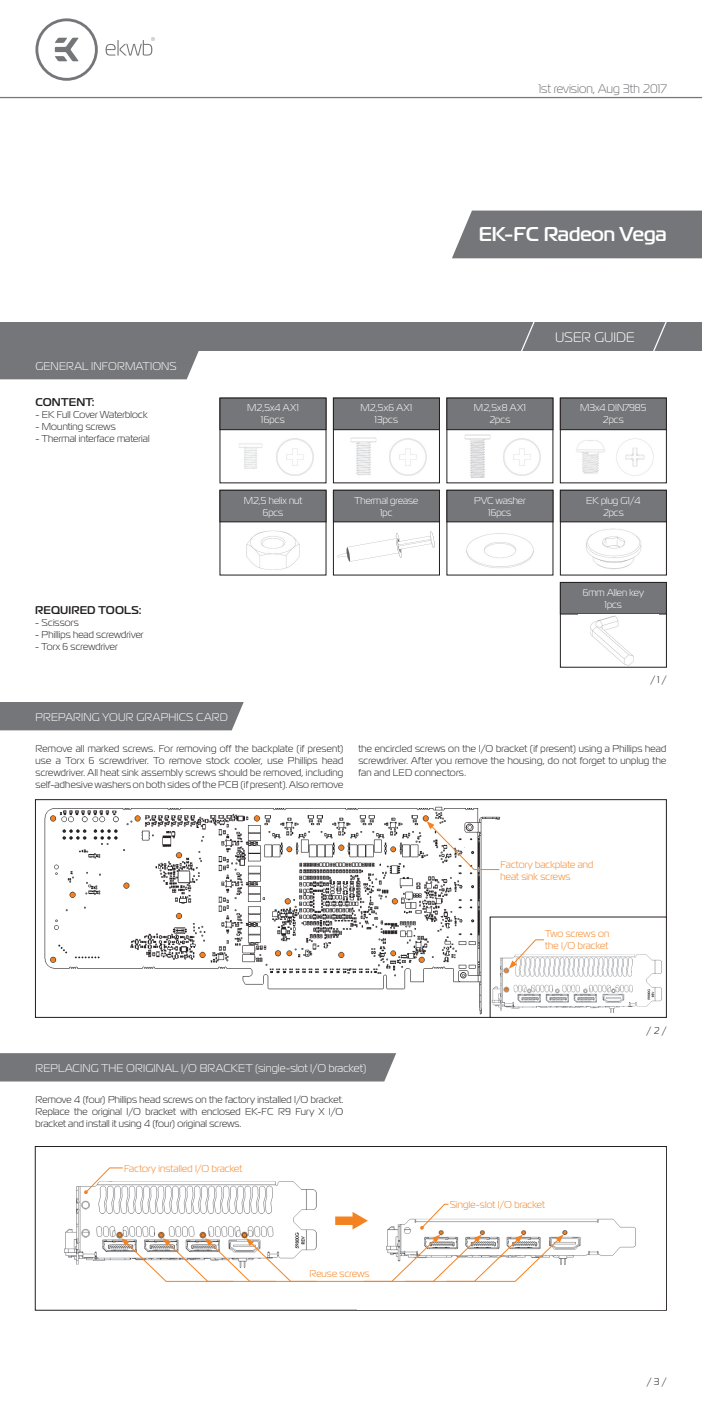
<style>
.page{position:relative;width:702px;height:1404px;background:#fff}
.page>*{position:absolute;margin:0;border:0;box-sizing:border-box;transform-origin:0 0}
.t1{font:700 20px "Magistral";color:#fff}
.t2{font:13.75px "Magistral";color:#fff}
.t3{font:12.5px "Magistral";letter-spacing:.005em;color:#757679}
.t4{font:11.25px "Magistral";letter-spacing:.015em;color:#fff}
.t5{font:700 11.25px "Magistral";letter-spacing:.015em;color:#231f20}
.t6{font:10px/12px "Magistral";letter-spacing:.015em;color:#231f20;text-align:justify}
.t7{font:10px/12px "Magistral";color:#fff;text-align:center}
.t8{font:10px/12px "Magistral";letter-spacing:.015em;color:#f58220}
</style>
<div class="page">
<img style="left:64px;top:1181px;width:253px;height:84px">
<div style="left:35px;top:1146px;width:631px;height:164px;border:1px solid #231f20"></div>
<img style="left:563px;top:1148px;width:102px;height:160px">
<hr style="left:0;top:97px;width:702px;height:1px;background:#757679">
<div style="left:452px;top:210px;width:250px;height:48px;background:#757679"></div>
<div style="left:0;top:322px;width:702px;height:29px;background:#757679"></div>
<svg style="left:521px;top:322px;width:14px;height:29px"></svg>
<svg style="left:653px;top:322px;width:14px;height:29px"></svg>
<div style="left:0;top:351px;width:199px;height:28px;background:#757679"></div>
<div style="left:0;top:1053px;width:396px;height:28px;background:#757679"></div>
<svg style="left:84px;top:1167px;width:40px;height:26px"></svg>
<svg style="left:337px;top:531px;width:98px;height:30px"></svg>
<div style="left:333px;top:490px;width:106px;height:32px;background:#757679"></div>
<div style="left:333px;top:490px;width:106px;height:32px;border:1px solid #231f20"></div>
<div style="left:560px;top:490px;width:106px;height:32px;background:#757679"></div>
<div style="left:560px;top:490px;width:106px;height:32px;border:1px solid #231f20"></div>
<img style="left:586px;top:528px;width:56px;height:41px">
<div style="left:220px;top:490px;width:106px;height:32px;background:#757679"></div>
<div style="left:220px;top:490px;width:106px;height:32px;border:1px solid #231f20"></div>
<img style="left:246px;top:530px;width:54px;height:40px">
<div style="left:220px;top:398px;width:106px;height:31px;background:#757679"></div>
<div style="left:220px;top:398px;width:106px;height:32px;border:1px solid #231f20"></div>
<img style="left:239px;top:443px;width:24px;height:26px">
<img style="left:276px;top:438px;width:38px;height:38px">
<div style="left:447px;top:490px;width:106px;height:32px;background:#757679"></div>
<div style="left:446px;top:490px;width:107px;height:32px;border:1px solid #231f20"></div>
<img style="left:466px;top:533px;width:68px;height:35px">
<div style="left:0;top:702px;width:244px;height:28px;background:#757679"></div>
<img style="left:44px;top:806px;width:457px;height:209px">
<div style="left:35px;top:799px;width:631px;height:218px;border:1px solid #231f20"></div>
<svg style="left:426px;top:821px;width:74px;height:49px"></svg>
<img style="left:492px;top:918px;width:170px;height:97px">
<svg style="left:509px;top:938px;width:36px;height:30px"></svg>
<div style="left:333px;top:398px;width:106px;height:31px;background:#757679"></div>
<div style="left:333px;top:398px;width:106px;height:32px;border:1px solid #231f20"></div>
<img style="left:350px;top:437px;width:27px;height:38px">
<img style="left:389px;top:438px;width:38px;height:38px">
<div style="left:447px;top:398px;width:106px;height:31px;background:#757679"></div>
<div style="left:446px;top:398px;width:107px;height:32px;border:1px solid #231f20"></div>
<img style="left:464px;top:434px;width:27px;height:44px">
<img style="left:503px;top:438px;width:38px;height:38px">
<div style="left:560px;top:398px;width:106px;height:31px;background:#757679"></div>
<div style="left:560px;top:398px;width:106px;height:32px;border:1px solid #231f20"></div>
<img style="left:576px;top:440px;width:29px;height:34px">
<img style="left:616px;top:438px;width:38px;height:38px">
<div style="left:560px;top:582px;width:106px;height:32px;background:#757679"></div>
<div style="left:560px;top:582px;width:106px;height:32px;border:1px solid #231f20"></div>
<img style="left:590px;top:615px;width:44px;height:50px">
<svg style="left:35px;top:18px;width:63px;height:63px"></svg>
<svg style="left:106px;top:37px;width:49px;height:19px"></svg>
<svg style="left:121px;top:1203px;width:442px;height:79px"></svg>
<p class="t3" style="left:538px;top:81px;width:129px">1st revision, Aug 3th 2017</p>
<h1 class="t1" style="left:478px;top:221px;width:189px">EK-FC Radeon Vega</h1>
<p class="t4" style="left:35px;top:359px;width:143px">GENERAL INFORMATIONS</p>
<p class="t5" style="left:35px;top:394px;width:61px">CONTENT:</p>
<p class="t6" style="left:35px;top:408px;width:114px">- EK Full Cover Waterblock</p>
<p class="t6" style="left:35px;top:420px;width:82px">- Mounting screws</p>
<p class="t6" style="left:35px;top:432px;width:116px">- Thermal interface material</p>
<p class="t5" style="left:35px;top:602px;width:108px">REQUIRED TOOLS:</p>
<p class="t6" style="left:35px;top:616px;width:45px">- Scissors</p>
<p class="t6" style="left:35px;top:628px;width:110px">- Phillips head screwdriver</p>
<p class="t6" style="left:35px;top:640px;width:84px">- Torx 6 screwdriver</p>
<p class="t7" style="left:247px;top:401px;width:53px">M2,5x4 AX1<br>16pcs</p>
<p class="t7" style="left:244px;top:493px;width:60px">M2,5 helix nut<br>6pcs</p>
<h2 class="t2" style="left:555px;top:329px;width:81px">USER GUIDE</h2>
<p class="t7" style="left:360px;top:401px;width:53px">M2,5x6 AX1<br>13pcs</p>
<p class="t7" style="left:474px;top:401px;width:53px">M2,5x8 AX1<br>2pcs</p>
<p class="t7" style="left:580px;top:401px;width:68px">M3x4 DIN7985<br>2pcs</p>
<p class="t7" style="left:354px;top:493px;width:65px">Thermal grease<br>1pc</p>
<p class="t7" style="left:586px;top:493px;width:56px">EK plug G1/4<br>2pcs</p>
<p class="t7" style="left:474px;top:493px;width:53px">PVC washer<br>16pcs</p>
<p class="t7" style="left:582px;top:586px;width:63px">6mm Allen key<br>1pcs</p>
<p class="t6" style="left:650px;top:673px;width:18px">/ 1 /</p>
<p class="t4" style="left:35px;top:710px;width:194px">PREPARING YOUR GRAPHICS CARD</p>
<p class="t6" style="left:35px;top:742px;width:309px">Remove all marked screws. For removing off the backplate (if present) use a Torx 6 screwdriver. To remove stock cooler, use Phillips head screwdriver. All heat sink assembly screws should be removed, including self-adhesive washers on both sides of the PCB (if present). Also remove</p>
<p class="t6" style="left:358px;top:742px;width:309px">the encircled screws on the I/O bracket (if present) using a Phillips head screwdriver. After you remove the housing, do not forget to unplug the fan and LED connectors.</p>
<p class="t8" style="left:500px;top:858px;width:94px">Factory backplate and heat sink screws</p>
<p class="t4" style="left:35px;top:1060px;width:332px">REPLACING THE ORIGINAL I/O BRACKET (single-slot I/O bracket)</p>
<p class="t6" style="left:35px;top:1092px;width:309px">Remove 4 (four) Phillips head screws on the factory installed I/O bracket.<br>Replace the original I/O bracket with enclosed EK-FC R9 Fury X I/O bracket and install it using 4 (four) original screws.</p>
<p class="t8" style="left:124px;top:1161px;width:120px">Factory installed I/O bracket</p>
<p class="t8" style="left:309px;top:1267px;width:62px">Reuse screws</p>
<p class="t8" style="left:545px;top:926px;width:65px">Two screws on the I/O bracket</p>
<p class="t6" style="left:646px;top:1024px;width:21px">/ 2 /</p>
<p class="t8" style="left:449px;top:1197px;width:97px">Single-slot I/O bracket</p>
<p class="t6" style="left:646px;top:1374px;width:21px">/ 3 /</p>
</div>
